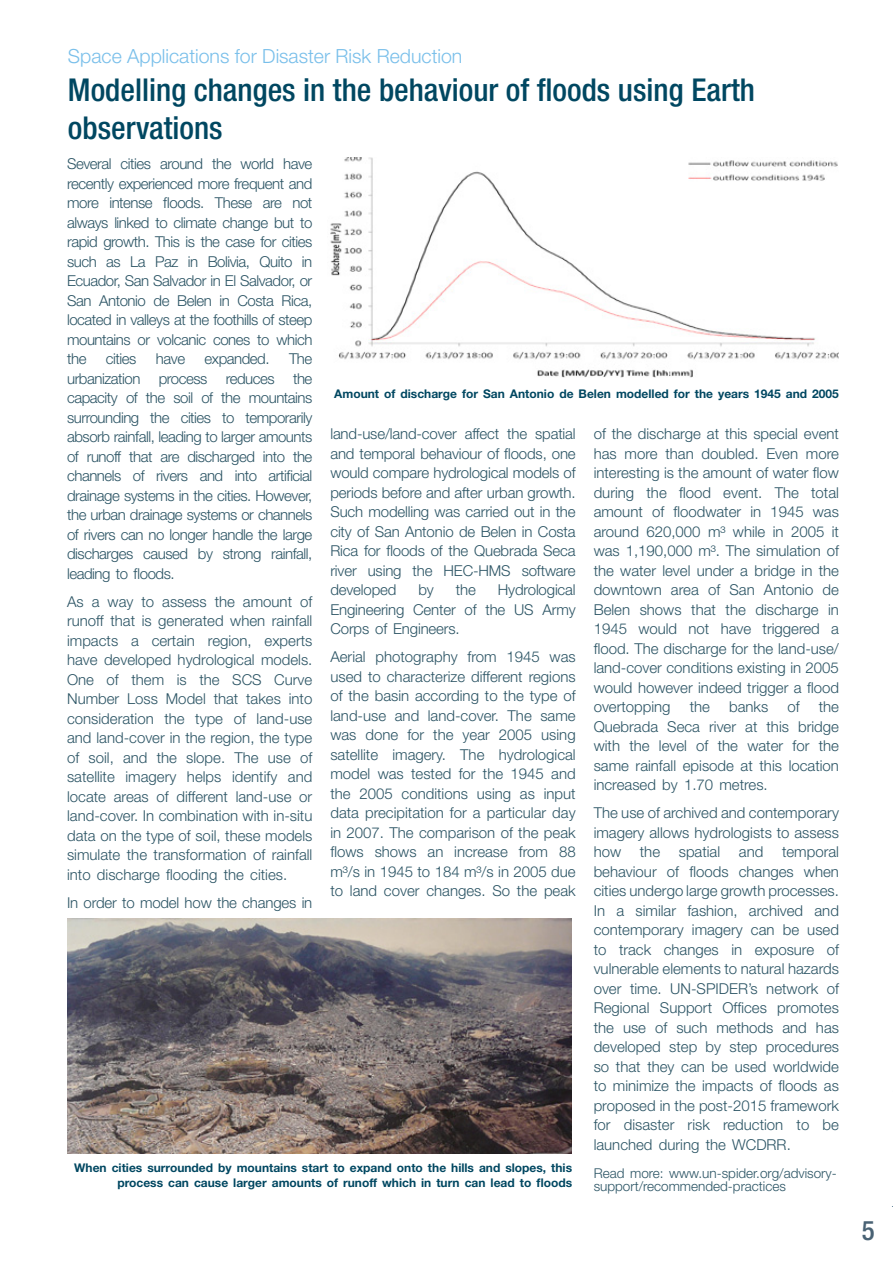
<style>
.page{position:relative;width:893px;height:1263px;background:#fff}
.page>*{position:absolute;margin:0;border:0;box-sizing:border-box;transform-origin:0 0}
.t1{font:500 condensed 31.5px/37.8px "Helvetica Neue";color:#004761}
.t2{font:500 condensed 27px "Helvetica Neue";color:#496274}
.t3{font:300 19.5px "Helvetica Neue";color:#79bfea}
.t4{font:300 15px/19.5px "Helvetica Neue";letter-spacing:-.005em;color:#2b5464;text-align:justify}
.t5{font:300 15px "Helvetica Neue";letter-spacing:-.03em;color:#2b5464}
.t6{font:300 13.5px/13.5px "Helvetica Neue";color:#2b5464}
.t7{font:700 12px/14.4px "Helvetica Neue";color:#004761;text-align:right}
</style>
<div class="page">
<img style="left:330px;top:157px;width:509px;height:220px">
<img style="left:68px;top:918px;width:503px;height:236px">
<h3 class="t3" style="left:68px;top:44px;width:396px">Space Applications for Disaster Risk Reduction</h3>
<h1 class="t1" style="left:68px;top:70px;width:688px">Modelling changes in the behaviour of floods using Earth observations</h1>
<p class="t4" style="left:67px;top:154px;width:247px">Several cities around the world have recently experienced more frequent and more intense floods. These are not always linked to climate change but to rapid growth. This is the case for cities such as La Paz in Bolivia, Quito in Ecuador, San Salvador in El Salvador, or San Antonio de Belen in Costa Rica, located in valleys at the foothills of steep mountains or volcanic cones to which the</p>
<p class="t4" style="left:67px;top:349px;width:247px;text-indent:222px">The urbanization process reduces the capacity of the soil of the mountains surrounding the cities to temporarily absorb rainfall, leading to larger amounts of runoff that are discharged into the channels of rivers and into artificial drainage systems in the cities. However, the urban drainage systems or channels of rivers can no longer handle the large discharges caused by strong rainfall, leading to floods.</p>
<p class="t4" style="left:67px;top:591px;width:247px">As a way to assess the amount of runoff that is generated when rainfall impacts a certain region, experts have developed hydrological models.<br>One of them is the SCS Curve Number Loss Model that takes into consideration the type of land-use and land-cover in the region, the type of soil, and the slope. The use of satellite imagery helps identify and locate areas of different land-use or land-cover. In combination with in-situ data on the type of soil, these models simulate the transformation of rainfall into discharge flooding the cities.</p>
<p class="t4" style="left:67px;top:892px;width:247px">In order to model how the changes in</p>
<p class="t4" style="left:106px;top:349px;width:32px">cities</p>
<p class="t4" style="left:156px;top:349px;width:31px">have</p>
<p class="t5" style="left:205px;top:350px;width:67px">expanded.</p>
<p class="t7" style="left:334px;top:387px;width:506px">Amount of discharge for San Antonio de Belen modelled for the years 1945 and 2005</p>
<p class="t4" style="left:330px;top:424px;width:247px">land-use/land-cover affect the spatial and temporal behaviour of floods, one would compare hydrological models of periods before and after urban growth.<br>Such modelling was carried out in the city of San Antonio de Belen in Costa Rica for floods of the Quebrada Seca river using the HEC-HMS software developed</p>
<p class="t4" style="left:594px;top:424px;width:247px">of the discharge at this special event has more than doubled. Even more interesting is the amount of water flow during the flood event. The total amount of floodwater in 1945 was around 620,000 m³ while in 2005 it was 1,190,000 m³. The simulation of the water level under a bridge in the downtown area of San Antonio de Belen shows that the discharge in 1945 would not have triggered a flood. The discharge for the land-use/ land-cover conditions existing in 2005 would however indeed trigger a flood overtopping</p>
<p class="t4" style="left:330px;top:580px;width:247px;text-indent:167px">Hydrological Engineering Center of the US Army Corps of Engineers.</p>
<p class="t4" style="left:330px;top:647px;width:247px">Aerial photography from 1945 was used to characterize different regions of the basin according to the type of land-use and land-cover. The same was done for the year 2005 using satellite imagery. The hydrological model was tested for the 1945 and the 2005 conditions using as input data precipitation for a particular day in 2007. The comparison of the peak flows shows an increase from 88 m³/s in 1945 to 184 m³/s in 2005 due to land cover changes. So the peak</p>
<p class="t4" style="left:418px;top:580px;width:17px">by</p>
<p class="t4" style="left:456px;top:580px;width:21px">the</p>
<p class="t4" style="left:594px;top:697px;width:247px;text-indent:225px">the Quebrada Seca river at this bridge with the level of the water for the same rainfall episode at this location increased by 1.70 metres.</p>
<p class="t4" style="left:594px;top:803px;width:247px">The use of archived and contemporary imagery allows hydrologists to assess how the spatial and temporal behaviour of floods changes when cities undergo large growth processes.<br>In a similar fashion, archived and contemporary imagery can be used to track changes in exposure of vulnerable elements to natural hazards over time. UN-SPIDER’s network of Regional Support Offices promotes the use of such methods and has developed step by step procedures so that they can be used worldwide to minimize the impacts of floods as proposed in the post-2015 framework for disaster risk reduction to be launched during the WCDRR.</p>
<p class="t6" style="left:594px;top:1166px;width:245px">Read more: www.un-spider.org/advisory&shy;support/recommended-practices</p>
<p class="t4" style="left:690px;top:697px;width:22px">the</p>
<p class="t4" style="left:729px;top:697px;width:41px">banks</p>
<p class="t4" style="left:787px;top:697px;width:14px">of</p>
<p class="t7" style="left:74px;top:1160px;width:499px">When cities surrounded by mountains start to expand onto the hills and slopes, this process can cause larger amounts of runoff which in turn can lead to floods</p>
<h2 class="t2" style="left:862px;top:1214px;width:14px">5</h2>
</div>
